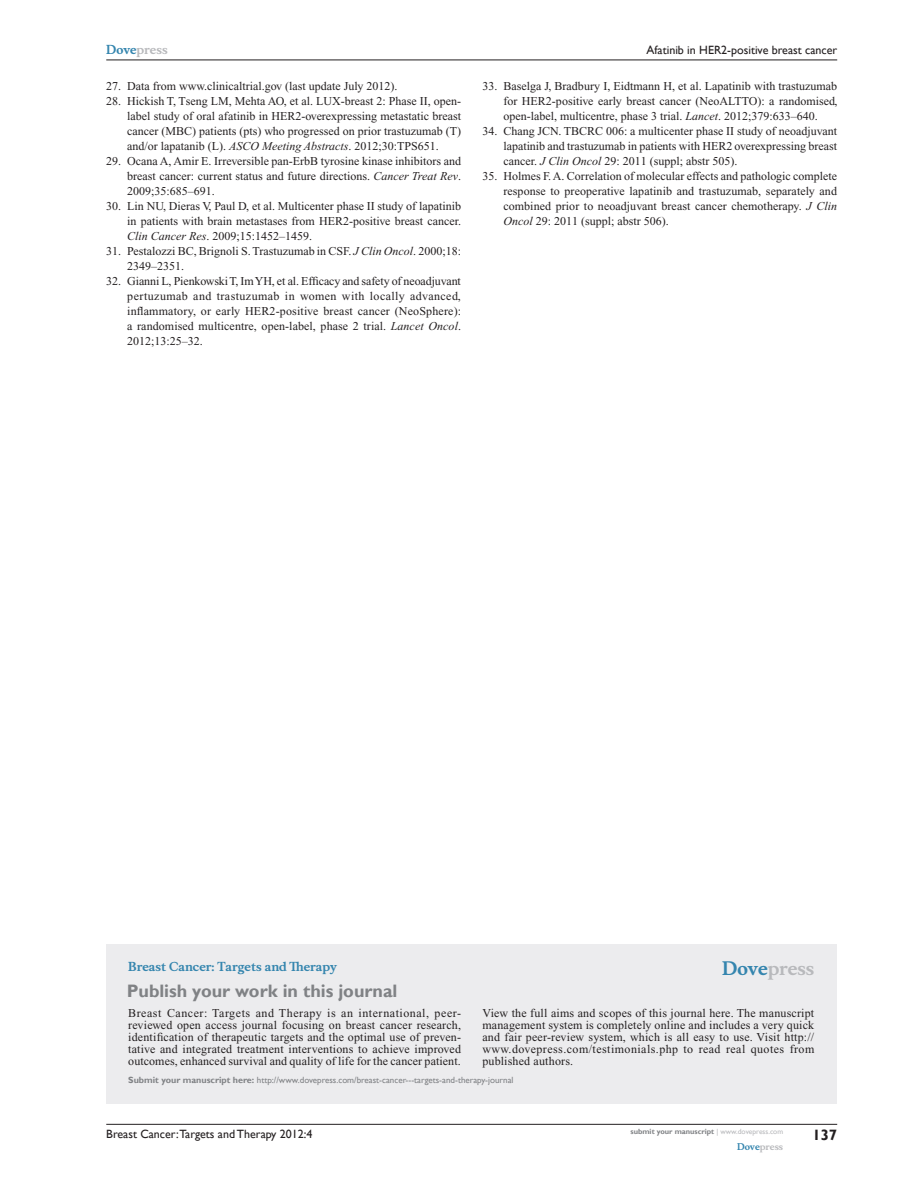
<style>
.page{position:relative;width:918px;height:1188px;background:#fff}
.page>*{position:absolute;margin:0;border:0;box-sizing:border-box;transform-origin:0 0}
.PromBx-H1{font:700 18px "Gill Sans";color:#808285}
.PromBx-Brand{font:700 18px "Musee";color:#b8b9bc}
.t1{font:700 15px "Gill Sans";color:#231f20}
.RefNL2{font:12px/15px "Times New Roman";color:#231f20;text-align:justify}
.PromBx-Tx{font:12px/12px "Times New Roman";letter-spacing:.01em;color:#231f20;text-align:justify}
.t2{font:12px "Gill Sans";color:#231f20}
.PromBx-JrnlName{font:700 12px "Musee";color:#3485ae}
.t3{font:700 12px "Musee";color:#b8b9bc}
.PromBx-SubmitMssWebA{font:9px "Gill Sans";color:#808285}
.t4{font:700 9px "Musee";color:#b8b9bc}
.t5{font:700 7.5px "Gill Sans";color:#808285}
.s1{color:#3485ae}
.s2{font-style:italic}
.s3{font-weight:700}
.s4{font-weight:400;color:#b8b9bc}
</style>
<div class="page">
<div style="left:106px;top:944px;width:731px;height:159px;background:#ececee"></div>
<hr style="left:106px;top:1124px;width:731px;height:1px;background:#231f20">
<hr style="left:106px;top:60px;width:731px;height:1px;background:#231f20">
<p class="t3" style="left:106px;top:43px;width:63px"><span class="s1">Dove</span>press</p>
<p class="RefNL2" style="left:106px;top:79px;width:293px">27. Data from www.clinicaltrial.gov (last update July 2012).</p>
<p class="RefNL2" style="left:127px;top:94px;width:335px;text-indent:-21px">28. Hickish T, Tseng LM, Mehta AO, et al. LUX-breast 2: Phase II, open&shy;label study of oral afatinib in HER2-overexpressing metastatic breast cancer (MBC) patients (pts) who progressed on prior trastuzumab (T) and/or lapatanib (L). <span class="s2">ASCO Meeting Abstracts</span>. 2012;30:TPS651.</p>
<p class="RefNL2" style="left:127px;top:154px;width:335px;text-indent:-21px">29. Ocana A, Amir E. Irreversible pan-ErbB tyrosine kinase inhibitors and breast cancer: current status and future directions. <span class="s2">Cancer Treat Rev</span>.<br>2009;35:685–691.</p>
<p class="RefNL2" style="left:127px;top:199px;width:335px;text-indent:-21px">30. Lin NU, Dieras V, Paul D, et al. Multicenter phase II study of lapatinib in patients with brain metastases from HER2-positive breast cancer.<br><span class="s2">Clin Cancer Res</span>. 2009;15:1452–1459.</p>
<p class="RefNL2" style="left:127px;top:244px;width:335px;text-indent:-21px">31. Pestalozzi BC, Brignoli S. Trastuzumab in CSF. <span class="s2">J Clin Oncol</span>. 2000;18:<br>2349–2351.</p>
<p class="RefNL2" style="left:127px;top:274px;width:335px;text-indent:-21px">32. Gianni L, Pienkowski T, Im YH, et al. Efficacy and safety of neoadjuvant pertuzumab and trastuzumab in women with locally advanced, inflammatory, or early HER2-positive breast cancer (NeoSphere): a randomised multicentre, open-label, phase 2 trial. <span class="s2">Lancet Oncol</span>.<br>2012;13:25–32.</p>
<p class="t2" style="left:647px;top:43px;width:192px">Afatinib in HER2-positive breast cancer</p>
<p class="RefNL2" style="left:503px;top:79px;width:336px;text-indent:-21px">33. Baselga J, Bradbury I, Eidtmann H, et al. Lapatinib with trastuzumab for HER2-positive early breast cancer (NeoALTTO): a randomised, open-label, multicentre, phase 3 trial. <span class="s2">Lancet</span>. 2012;379:633–640.</p>
<p class="RefNL2" style="left:503px;top:124px;width:335px;text-indent:-21px">34. Chang JCN. TBCRC 006: a multicenter phase II study of neoadjuvant lapatinib and trastuzumab in patients with HER2 overexpressing breast cancer. <span class="s2">J Clin Oncol</span> 29: 2011 (suppl; abstr 505).</p>
<p class="RefNL2" style="left:503px;top:169px;width:335px;text-indent:-21px">35. Holmes F. A. Correlation of molecular effects and pathologic complete response to preoperative lapatinib and trastuzumab, separately and combined prior to neoadjuvant breast cancer chemotherapy. <span class="s2">J Clin Oncol</span> 29: 2011 (suppl; abstr 506).</p>
<p class="PromBx-JrnlName" style="left:128px;top:959px;width:210px">Breast Cancer: Targets and Therapy</p>
<p class="PromBx-H1" style="left:127px;top:980px;width:272px">Publish your work in this journal</p>
<p class="PromBx-Brand" style="left:722px;top:958px;width:94px"><span class="s1">Dove</span>press</p>
<p class="PromBx-Tx" style="left:128px;top:1007px;width:334px">Breast Cancer: Targets and Therapy is an international, peer&shy;reviewed open access journal focusing on breast cancer research, identification of therapeutic targets and the optimal use of preven&shy;tative and integrated treatment interventions to achieve improved outcomes, enhanced survival and quality of life for the cancer patient.</p>
<p class="PromBx-Tx" style="left:482px;top:1007px;width:333px">View the full aims and scopes of this journal here. The manuscript management system is completely online and includes a very quick and fair peer-review system, which is all easy to use. Visit http:// www.dovepress.com/testimonials.php to read real quotes from published authors.</p>
<p class="PromBx-SubmitMssWebA" style="left:128px;top:1075px;width:387px"><span class="s3">Submit your manuscript here:</span> http://www.dovepress.com/breast-cancer---targets-and-therapy-journal</p>
<p class="t2" style="left:106px;top:1127px;width:208px">Breast Cancer:Targets and Therapy 2012:4</p>
<p class="t5" style="left:631px;top:1127px;width:154px">submit your manuscript <span class="s4">| www.dovepress.com</span></p>
<p class="t4" style="left:737px;top:1141px;width:48px"><span class="s1">Dove</span>press</p>
<p class="t1" style="left:812px;top:1126px;width:26px">137</p>
</div>
